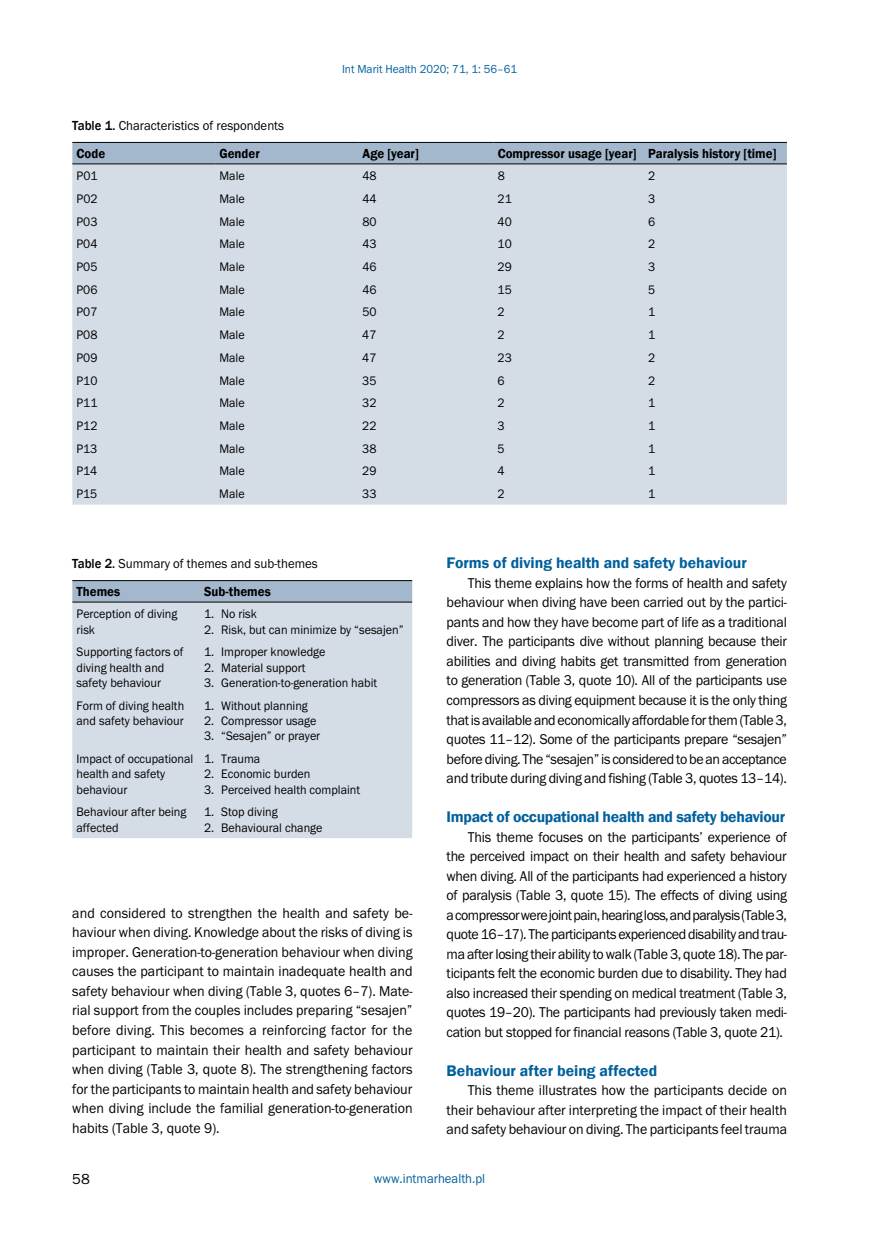
<style>
.page{position:relative;width:872px;height:1234px;background:#fff}
.page>*{position:absolute;margin:0;border:0;box-sizing:border-box;transform-origin:0 0}
.t1{font:600 15.75px "Franklin Gothic";letter-spacing:-.01em;color:#00609c}
.t2{font:15px "Franklin Got Itc TEE";color:#000}
.t3{font:14.7px/19.5px "Franklin Got Itc TEE";letter-spacing:-.015em;color:#000;text-align:justify;scale:.95 1}
.t4{font:600 13.5px "Franklin Gothic";color:#000;scale:.95 1}
.t5{font:13.5px "Franklin Got Itc TEE";color:#000;scale:.95 1}
.t6{font:13.5px "Franklin Got Itc TEE";color:#00609c;scale:.95 1}
.t7{font:12.75px/15.3px "Franklin Got Itc TEE";color:#000;scale:.95 1}
.t8{font:12px "Franklin Got Itc TEE";color:#00609c;scale:.95 1}
.s1{font-family:"Franklin Gothic";font-weight:500}
</style>
<div class="page">
<div style="left:72px;top:143px;width:715px;height:20px;background:#a4b8cd"></div>
<div style="left:72px;top:164px;width:715px;height:340px;background:#d4dce5"></div>
<hr style="left:72px;top:142px;width:143px;height:1px;background:#000">
<hr style="left:215px;top:142px;width:143px;height:1px;background:#000">
<hr style="left:358px;top:142px;width:135px;height:1px;background:#000">
<hr style="left:493px;top:142px;width:151px;height:1px;background:#000">
<hr style="left:644px;top:142px;width:143px;height:1px;background:#000">
<hr style="left:72px;top:163px;width:143px;height:1px;background:#000">
<hr style="left:215px;top:163px;width:143px;height:1px;background:#000">
<hr style="left:358px;top:163px;width:135px;height:1px;background:#000">
<hr style="left:493px;top:163px;width:151px;height:1px;background:#000">
<hr style="left:644px;top:163px;width:143px;height:1px;background:#000">
<div style="left:72px;top:581px;width:340px;height:20px;background:#a4b8cd"></div>
<div style="left:72px;top:602px;width:340px;height:236px;background:#d4dce5"></div>
<hr style="left:72px;top:580px;width:128px;height:1px;background:#000">
<hr style="left:200px;top:580px;width:212px;height:1px;background:#000">
<hr style="left:72px;top:601px;width:128px;height:1px;background:#000">
<hr style="left:200px;top:601px;width:212px;height:1px;background:#000">
<p class="t8" style="left:342px;top:62px;width:186px">Int Marit Health 2020; 71, 1: 56–61</p>
<p class="t5" style="left:72px;top:118px;width:224px"><span class="s1">Table 1.</span> Characteristics of respondents</p>
<p class="t4" style="left:77px;top:145px;width:32px">Code</p>
<p class="t4" style="left:219px;top:145px;width:44px">Gender</p>
<p class="t4" style="left:362px;top:145px;width:61px">Age [year]</p>
<p class="t4" style="left:497px;top:145px;width:295px">Compressor usage [year] Paralysis history [time]</p>
<p class="t7" style="left:77px;top:168px;width:24px">P01</p>
<p class="t7" style="left:219px;top:168px;width:28px">Male</p>
<p class="t7" style="left:362px;top:168px;width:16px">48</p>
<p class="t7" style="left:497px;top:168px;width:9px">8</p>
<p class="t7" style="left:648px;top:168px;width:9px">2</p>
<p class="t7" style="left:77px;top:191px;width:24px">P02</p>
<p class="t7" style="left:219px;top:191px;width:28px">Male</p>
<p class="t7" style="left:362px;top:191px;width:16px">44</p>
<p class="t7" style="left:497px;top:191px;width:16px">21</p>
<p class="t7" style="left:648px;top:191px;width:9px">3</p>
<p class="t7" style="left:77px;top:214px;width:24px">P03</p>
<p class="t7" style="left:219px;top:214px;width:28px">Male</p>
<p class="t7" style="left:362px;top:214px;width:16px">80</p>
<p class="t7" style="left:497px;top:214px;width:16px">40</p>
<p class="t7" style="left:648px;top:214px;width:9px">6</p>
<p class="t7" style="left:77px;top:236px;width:24px">P04</p>
<p class="t7" style="left:219px;top:236px;width:28px">Male</p>
<p class="t7" style="left:362px;top:236px;width:16px">43</p>
<p class="t7" style="left:497px;top:236px;width:16px">10</p>
<p class="t7" style="left:648px;top:236px;width:9px">2</p>
<p class="t7" style="left:77px;top:259px;width:24px">P05</p>
<p class="t7" style="left:219px;top:259px;width:28px">Male</p>
<p class="t7" style="left:362px;top:259px;width:16px">46</p>
<p class="t7" style="left:497px;top:259px;width:16px">29</p>
<p class="t7" style="left:648px;top:259px;width:9px">3</p>
<p class="t7" style="left:76px;top:282px;width:24px">P06</p>
<p class="t7" style="left:219px;top:282px;width:28px">Male</p>
<p class="t7" style="left:362px;top:282px;width:16px">46</p>
<p class="t7" style="left:497px;top:282px;width:16px">15</p>
<p class="t7" style="left:648px;top:282px;width:9px">5</p>
<p class="t7" style="left:76px;top:305px;width:24px">P07</p>
<p class="t7" style="left:219px;top:305px;width:28px">Male</p>
<p class="t7" style="left:362px;top:305px;width:16px">50</p>
<p class="t7" style="left:497px;top:305px;width:9px">2</p>
<p class="t7" style="left:648px;top:305px;width:9px">1</p>
<p class="t7" style="left:76px;top:327px;width:24px">P08</p>
<p class="t7" style="left:219px;top:327px;width:28px">Male</p>
<p class="t7" style="left:362px;top:327px;width:16px">47</p>
<p class="t7" style="left:497px;top:327px;width:9px">2</p>
<p class="t7" style="left:648px;top:327px;width:9px">1</p>
<p class="t7" style="left:76px;top:350px;width:24px">P09</p>
<p class="t7" style="left:219px;top:350px;width:28px">Male</p>
<p class="t7" style="left:362px;top:350px;width:16px">47</p>
<p class="t7" style="left:497px;top:350px;width:16px">23</p>
<p class="t7" style="left:648px;top:350px;width:9px">2</p>
<p class="t7" style="left:76px;top:373px;width:24px">P10</p>
<p class="t7" style="left:219px;top:373px;width:28px">Male</p>
<p class="t7" style="left:362px;top:373px;width:16px">35</p>
<p class="t7" style="left:497px;top:373px;width:9px">6</p>
<p class="t7" style="left:648px;top:373px;width:9px">2</p>
<p class="t7" style="left:76px;top:395px;width:24px">P11</p>
<p class="t7" style="left:219px;top:395px;width:28px">Male</p>
<p class="t7" style="left:362px;top:395px;width:16px">32</p>
<p class="t7" style="left:497px;top:395px;width:9px">2</p>
<p class="t7" style="left:648px;top:395px;width:9px">1</p>
<p class="t7" style="left:76px;top:418px;width:24px">P12</p>
<p class="t7" style="left:219px;top:418px;width:28px">Male</p>
<p class="t7" style="left:362px;top:418px;width:16px">22</p>
<p class="t7" style="left:497px;top:418px;width:9px">3</p>
<p class="t7" style="left:648px;top:418px;width:9px">1</p>
<p class="t7" style="left:76px;top:441px;width:24px">P13</p>
<p class="t7" style="left:219px;top:441px;width:28px">Male</p>
<p class="t7" style="left:362px;top:441px;width:16px">38</p>
<p class="t7" style="left:497px;top:441px;width:9px">5</p>
<p class="t7" style="left:648px;top:441px;width:9px">1</p>
<p class="t7" style="left:76px;top:463px;width:24px">P14</p>
<p class="t7" style="left:219px;top:463px;width:28px">Male</p>
<p class="t7" style="left:362px;top:463px;width:16px">29</p>
<p class="t7" style="left:497px;top:463px;width:9px">4</p>
<p class="t7" style="left:648px;top:463px;width:9px">1</p>
<p class="t7" style="left:76px;top:486px;width:24px">P15</p>
<p class="t7" style="left:219px;top:486px;width:28px">Male</p>
<p class="t7" style="left:362px;top:486px;width:16px">33</p>
<p class="t7" style="left:497px;top:486px;width:9px">2</p>
<p class="t7" style="left:648px;top:486px;width:9px">1</p>
<p class="t5" style="left:72px;top:555px;width:260px"><span class="s1">Table 2.</span> Summary of themes and sub-themes</p>
<p class="t4" style="left:77px;top:583px;width:47px">Themes</p>
<p class="t4" style="left:204px;top:583px;width:72px">Sub-themes</p>
<p class="t7" style="left:77px;top:606px;width:108px">Perception of diving risk</p>
<p class="t7" style="left:204px;top:606px;width:57px">1. No risk</p>
<p class="t7" style="left:204px;top:622px;width:211px">2. Risk, but can minimize by “sesajen”</p>
<p class="t7" style="left:77px;top:644px;width:114px">Supporting factors of diving health and safety behaviour</p>
<p class="t7" style="left:204px;top:644px;width:129px">1. Improper knowledge</p>
<p class="t7" style="left:204px;top:660px;width:108px">2. Material support</p>
<p class="t7" style="left:204px;top:675px;width:184px">3. Generation-to-generation habit</p>
<p class="t7" style="left:77px;top:698px;width:115px">Form of diving health and safety behaviour</p>
<p class="t7" style="left:204px;top:698px;width:111px">1. Without planning</p>
<p class="t7" style="left:204px;top:713px;width:120px">2. Compressor usage</p>
<p class="t7" style="left:204px;top:728px;width:124px">3. “Sesajen” or prayer</p>
<p class="t7" style="left:77px;top:751px;width:124px">Impact of occupational health and safety behaviour</p>
<p class="t7" style="left:204px;top:751px;width:61px">1. Trauma</p>
<p class="t7" style="left:204px;top:766px;width:113px">2. Economic burden</p>
<p class="t7" style="left:204px;top:781px;width:166px">3. Perceived health complaint</p>
<p class="t7" style="left:77px;top:804px;width:117px">Behaviour after being affected</p>
<p class="t7" style="left:204px;top:804px;width:79px">1. Stop diving</p>
<p class="t7" style="left:204px;top:819px;width:126px">2. Behavioural change</p>
<p class="t3" style="left:72px;top:903px;width:360px">and considered to strengthen the health and safety be&shy;haviour when diving. Knowledge about the risks of diving is improper. Generation-to-generation behaviour when diving causes the participant to maintain inadequate health and safety behaviour when diving (Table 3, quotes 6–7). Mate&shy;rial support from the couples includes preparing “sesajen” before diving. This becomes a reinforcing factor for the participant to maintain their health and safety behaviour when diving (Table 3, quote 8). The strengthening factors for the participants to maintain health and safety behaviour when diving include the familial generation-to-generation habits (Table 3, quote 9).</p>
<p class="t1" style="left:446px;top:553px;width:302px">Forms of diving health and safety behaviour</p>
<p class="t3" style="left:446px;top:573px;width:360px;text-indent:21px">This theme explains how the forms of health and safety behaviour when diving have been carried out by the partici&shy;pants and how they have become part of life as a traditional diver. The participants dive without planning because their abilities and diving habits get transmitted from generation to generation (Table 3, quote 10). All of the participants use compressors as diving equipment because it is the only thing that is available and economically affordable for them (Table 3, quotes 11–12). Some of the participants prepare “sesajen” before diving. The “sesajen” is considered to be an acceptance and tribute during diving and fishing (Table 3, quotes 13–14).</p>
<p class="t1" style="left:446px;top:806px;width:340px">Impact of occupational health and safety behaviour</p>
<p class="t3" style="left:446px;top:826px;width:360px;text-indent:21px">This theme focuses on the participants’ experience of the perceived impact on their health and safety behaviour when diving. All of the participants had experienced a history of paralysis (Table 3, quote 15). The effects of diving using a compressor were joint pain, hearing loss, and paralysis (Table 3, quote 16–17). The participants experienced disability and trau&shy;ma after losing their ability to walk (Table 3, quote 18). The par&shy;ticipants felt the economic burden due to disability. They had also increased their spending on medical treatment (Table 3, quotes 19–20). The participants had previously taken medi&shy;cation but stopped for financial reasons (Table 3, quote 21).</p>
<p class="t1" style="left:446px;top:1060px;width:212px">Behaviour after being affected</p>
<p class="t3" style="left:446px;top:1080px;width:360px;text-indent:21px">This theme illustrates how the participants decide on their behaviour after interpreting the impact of their health and safety behaviour on diving. The participants feel trauma</p>
<p class="t2" style="left:72px;top:1170px;width:19px">58</p>
<p class="t6" style="left:374px;top:1170px;width:119px">www.intmarhealth.pl</p>
</div>
